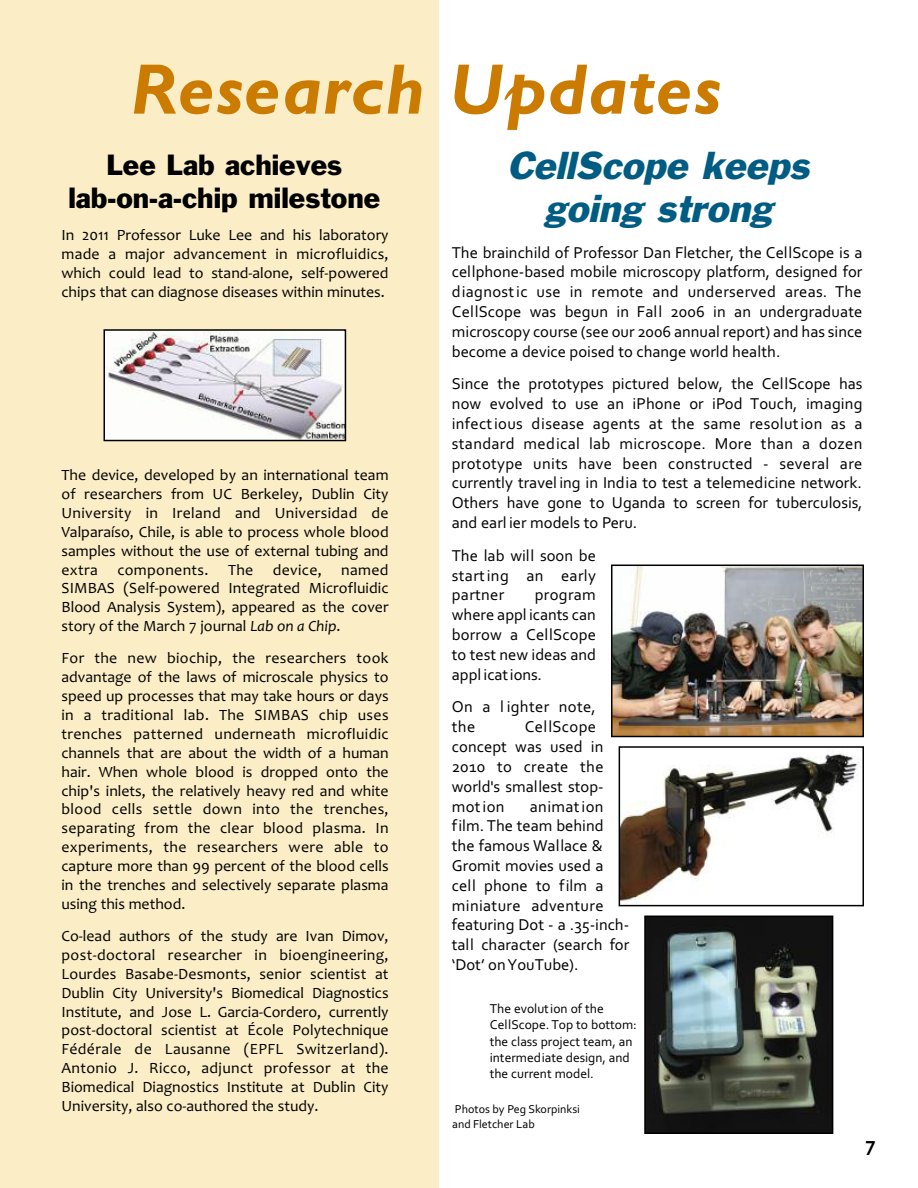
<style>
.page{position:relative;width:918px;height:1188px;background:#fff}
.page>*{position:absolute;margin:0;border:0;box-sizing:border-box;transform-origin:0 0}
.t1{font:italic 700 72px "Gill Sans";letter-spacing:.015em;color:#ca7b00}
.t2{font:italic 36px/43.2px "Franklin Gothic";color:#005c83;text-align:center}
.t3{font:27px/32.4px "Franklin Gothic";color:#000;text-align:center}
.t4{font:700 21px "Corbel";color:#000}
.t5{font:16.5px/19.8px "Corbel";color:#000;text-align:justify}
.t6{font:16.5px/19.8px "Corbel";letter-spacing:.02em;color:#000}
.t7{font:15.75px/18.9px "Candara";color:#000;text-align:justify}
.t8{font:13.5px/16.2px "Corbel";color:#000}
.t9{font:12px/14.4px "Corbel";color:#000}
.s1{font-style:italic}
</style>
<div class="page">
<div style="left:0;top:0;width:439px;height:1188px;background:#fbeec7"></div>
<img style="left:647px;top:919px;width:183px;height:212px">
<div style="left:644px;top:916px;width:189px;height:218px;border:2px solid #000"></div>
<img style="left:107px;top:332px;width:236px;height:106px">
<div style="left:104px;top:329px;width:242px;height:112px;border:2px solid #000"></div>
<img style="left:622px;top:753px;width:237px;height:149px">
<div style="left:619px;top:746px;width:245px;height:160px;border:2px solid #000"></div>
<img style="left:614px;top:568px;width:247px;height:166px">
<div style="left:611px;top:565px;width:253px;height:172px;border:2px solid #000"></div>
<h1 class="t1" style="left:131px;top:47px;width:592px">Research Updates</h1>
<h3 class="t3" style="left:68px;top:151px;width:313px">Lee Lab achieves lab-on-a-chip milestone</h3>
<h2 class="t2" style="left:507px;top:146px;width:311px">CellScope keeps going strong</h2>
<p class="t5" style="left:452px;top:242px;width:412px">The brainchild of Professor Dan Fletcher, the CellScope is a cellphone-based mobile microscopy platform, designed for diagnostic use in remote and underserved areas. The CellScope was begun in Fall 2006 in an undergraduate microscopy course (see our 2006 annual report) and has since become a device poised to change world health.</p>
<p class="t5" style="left:452px;top:374px;width:412px">Since the prototypes pictured below, the CellScope has now evolved to use an iPhone or iPod Touch, imaging infectious disease agents at the same resolution as a standard medical lab microscope. More than a dozen prototype units have been constructed - several are currently travel ing in India to test a telemedicine network.<br>Others have gone to Uganda to screen for tuberculosis, and earl ier models to Peru.</p>
<p class="t5" style="left:452px;top:545px;width:146px">The lab will soon be starting an early partner</p>
<p class="t7" style="left:62px;top:225px;width:329px">In 2011 Professor Luke Lee and his laboratory made a major advancement in microfluidics, which could lead to stand-alone, self-powered chips that can diagnose diseases within minutes.</p>
<p class="t7" style="left:62px;top:465px;width:329px">The device, developed by an international team of researchers from UC Berkeley, Dublin City University in Ireland and Universidad de Valparaíso, Chile, is able to process whole blood samples without the use of external tubing and extra components. The device, named SIMBAS (Self-powered Integrated Microfluidic Blood Analysis System), appeared as the cover story of the March 7 journal <span class="s1">Lab on a Chip</span>.</p>
<p class="t7" style="left:62px;top:648px;width:329px">For the new biochip, the researchers took advantage of the laws of microscale physics to speed up processes that may take hours or days in a traditional lab. The SIMBAS chip uses trenches patterned underneath microfluidic channels that are about the width of a human hair. When whole blood is dropped onto the chip's inlets, the relatively heavy red and white blood cells settle down into the trenches, separating from the clear blood plasma. In experiments, the researchers were able to capture more than 99 percent of the blood cells in the trenches and selectively separate plasma using this method.</p>
<p class="t7" style="left:62px;top:926px;width:329px">Co-lead authors of the study are Ivan Dimov, post-doctoral researcher in bioengineering, Lourdes Basabe-Desmonts, senior scientist at Dublin City University's Biomedical Diagnostics Institute, and Jose L. Garcia-Cordero, currently post-doctoral scientist at École Polytechnique Fédérale de Lausanne (EPFL Switzerland).<br>Antonio J. Ricco, adjunct professor at the Biomedical Diagnostics Institute at Dublin City University, also co-authored the study.</p>
<p class="t5" style="left:452px;top:585px;width:146px;text-indent:83px">program where appl icants can borrow a CellScope to test new ideas and appl ications.</p>
<p class="t6" style="left:452px;top:697px;width:146px">On a l ighter note, the</p>
<p class="t5" style="left:452px;top:717px;width:153px;text-align:left;text-indent:73px">CellScope concept was used in<br>2010 to create the world's smallest stop&shy;motion</p>
<p class="t5" style="left:452px;top:796px;width:179px;text-align:left;text-indent:78px">animation film. The team behind the famous Wallace &amp;<br>Gromit movies used a cell phone to film a miniature adventure featuring Dot - a .35-inch&shy;tall character (search for ‘Dot’ onYouTube).</p>
<p class="t8" style="left:490px;top:1001px;width:149px">The evolution of the<br>CellScope. Top to bottom: the class project team, an intermediate design, and the current model.</p>
<p class="t9" style="left:452px;top:1102px;width:129px">Photos by Peg Skorpinksi and Fletcher Lab</p>
<h3 class="t4" style="left:866px;top:1132px;width:12px">7</h3>
</div>
